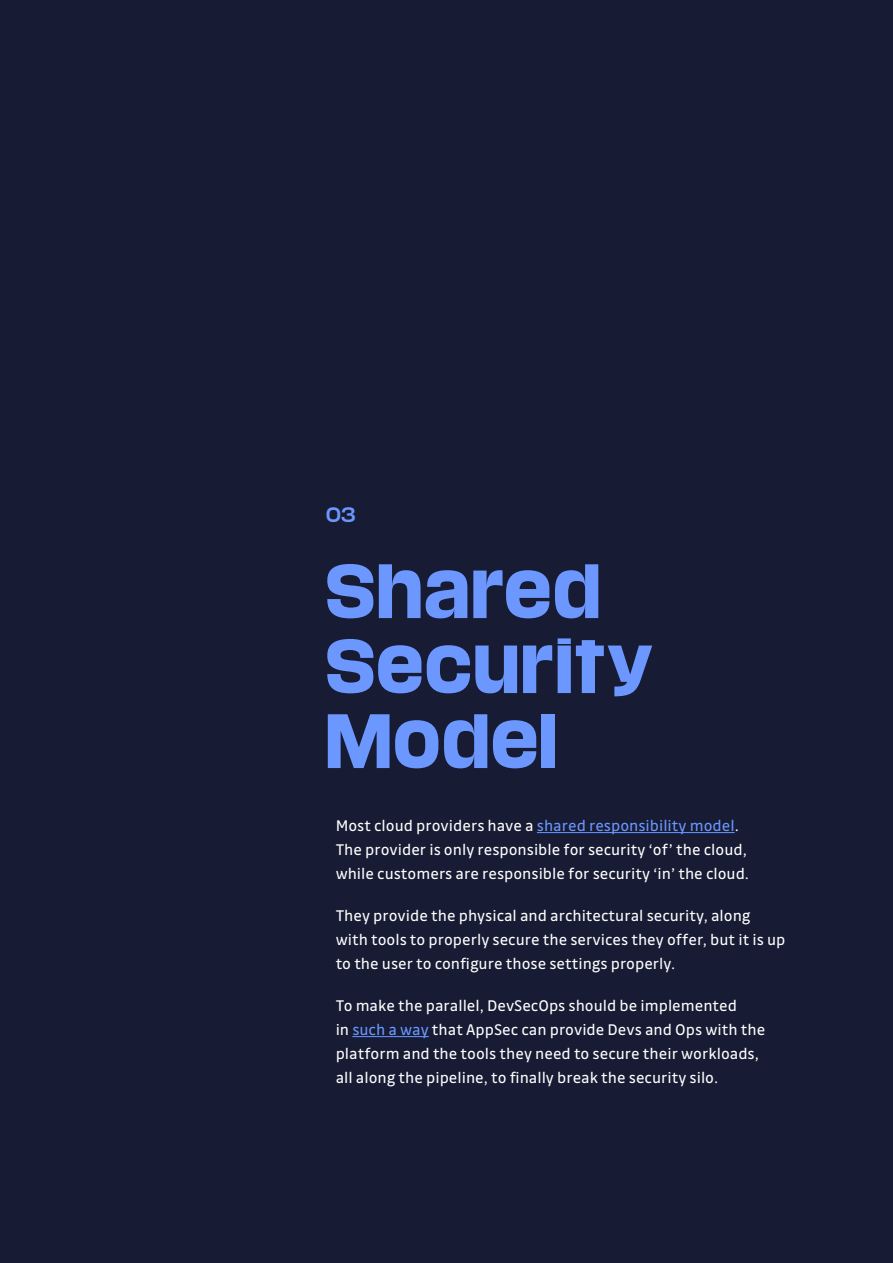
<style>
.page{position:relative;width:893px;height:1263px;background:#171c34}
.page>*{position:absolute;margin:0;border:0;box-sizing:border-box;transform-origin:0 0}
.t1{font:700 66px/75px "Media Sans";letter-spacing:.05em;color:#6b97ff}
.t2{font:18px "Media Sans";color:#6b97ff}
.t3{font:16.5px/24px "Drive";color:#fff}
.s1{color:#6b97ff}
</style>
<div class="page">
<hr style="left:537px;top:832px;width:198px;height:1px;background:#6b97ff">
<hr style="left:352px;top:1036px;width:77px;height:1px;background:#6b97ff">
<p class="t2" style="left:326px;top:504px;width:30px">03</p>
<h1 class="t1" style="left:326px;top:551px;width:327px">Shared<br>Security<br>Model</h1>
<p class="t3" style="left:336px;top:813px;width:415px">Most cloud providers have a <span class="s1">shared responsibility model</span>.<br>The provider is only responsible for security ‘of’ the cloud, while customers are responsible for security ‘in’ the cloud.</p>
<p class="t3" style="left:336px;top:903px;width:451px">They provide the physical and architectural security, along with tools to properly secure the services they offer, but it is up to the user to configure those settings properly.</p>
<p class="t3" style="left:336px;top:993px;width:431px">To make the parallel, DevSecOps should be implemented<br>in <span class="s1">such a way</span> that AppSec can provide Devs and Ops with the platform and the tools they need to secure their workloads, all along the pipeline, to finally break the security silo.</p>
</div>
